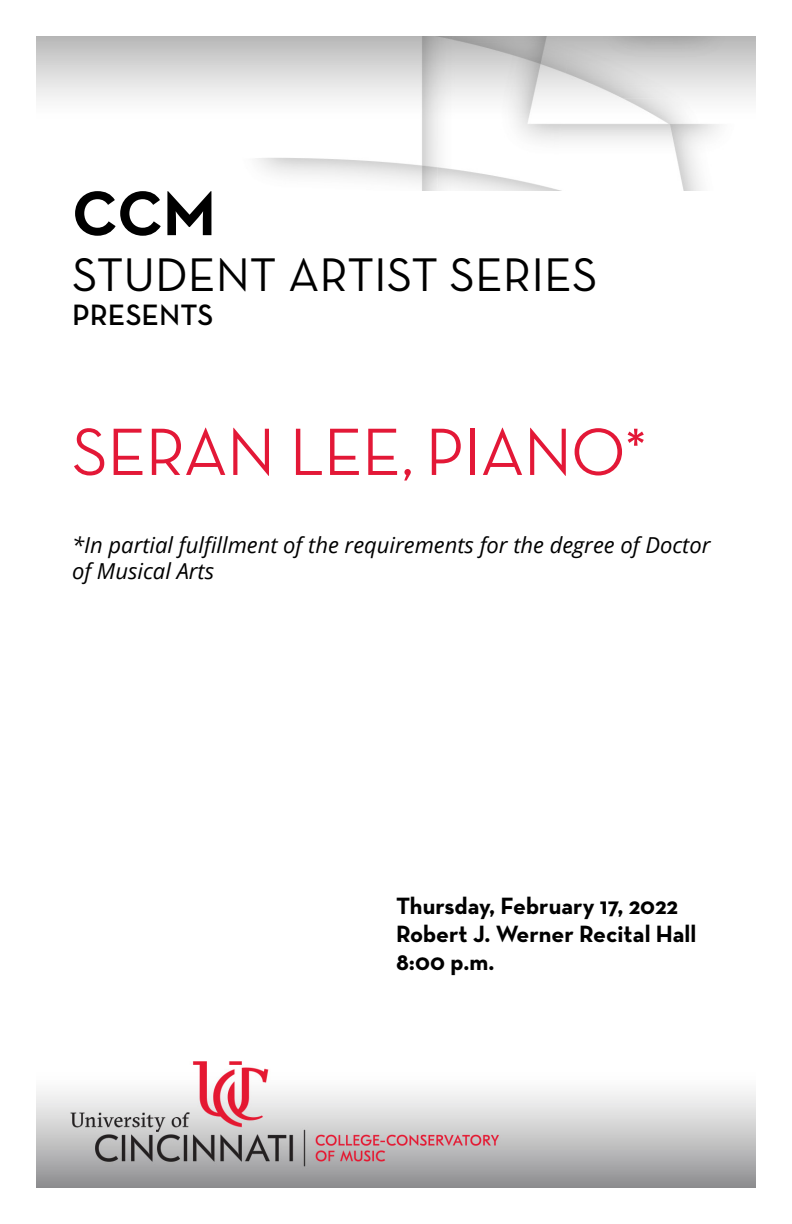
<style>
.page{position:relative;width:792px;height:1224px;background:#fff}
.page>*{position:absolute;margin:0;border:0;box-sizing:border-box;transform-origin:0 0}
.Concert_Title{font:500 68px "Neutra Disp";color:#e31837}
.Page_Intro{font:700 64px "Neutra Text";color:#000}
.Page_Intro-2{font:48px "Neutra Text";color:#000}
.Page_Intro-3{font:600 30px "Neutra Text";color:#000}
.Date_Venue_Time{font:700 24px "Neutra Text";color:#000}
.Concert_Title-2{font:italic 22px/26px "Open Sans";color:#000}
</style>
<div class="page">
<img style="left:36px;top:36px;width:720px;height:154px">
<img style="left:36px;top:1061px;width:720px;height:127px">
<h1 class="Page_Intro" style="left:72px;top:173px;width:145px">CCM</h1>
<h1 class="Page_Intro-2" style="left:72px;top:246px;width:527px">STUDENT ARTIST SERIES</h1>
<h1 class="Page_Intro-3" style="left:72px;top:297px;width:143px">PRESENTS</h1>
<h1 class="Concert_Title" style="left:72px;top:415px;width:577px">SERAN LEE, PIANO*</h1>
<h1 class="Concert_Title-2" style="left:72px;top:531px;width:640px">*In partial fulfillment of the requirements for the degree of Doctor of Musical Arts</h1>
<h3 class="Date_Venue_Time" style="left:396px;top:891px;width:284px">Thursday, February 17, 2022</h3>
<h3 class="Date_Venue_Time" style="left:396px;top:919px;width:302px">Robert J. Werner Recital Hall</h3>
<h3 class="Date_Venue_Time" style="left:396px;top:947px;width:100px">8:00 p.m.</h3>
</div>
